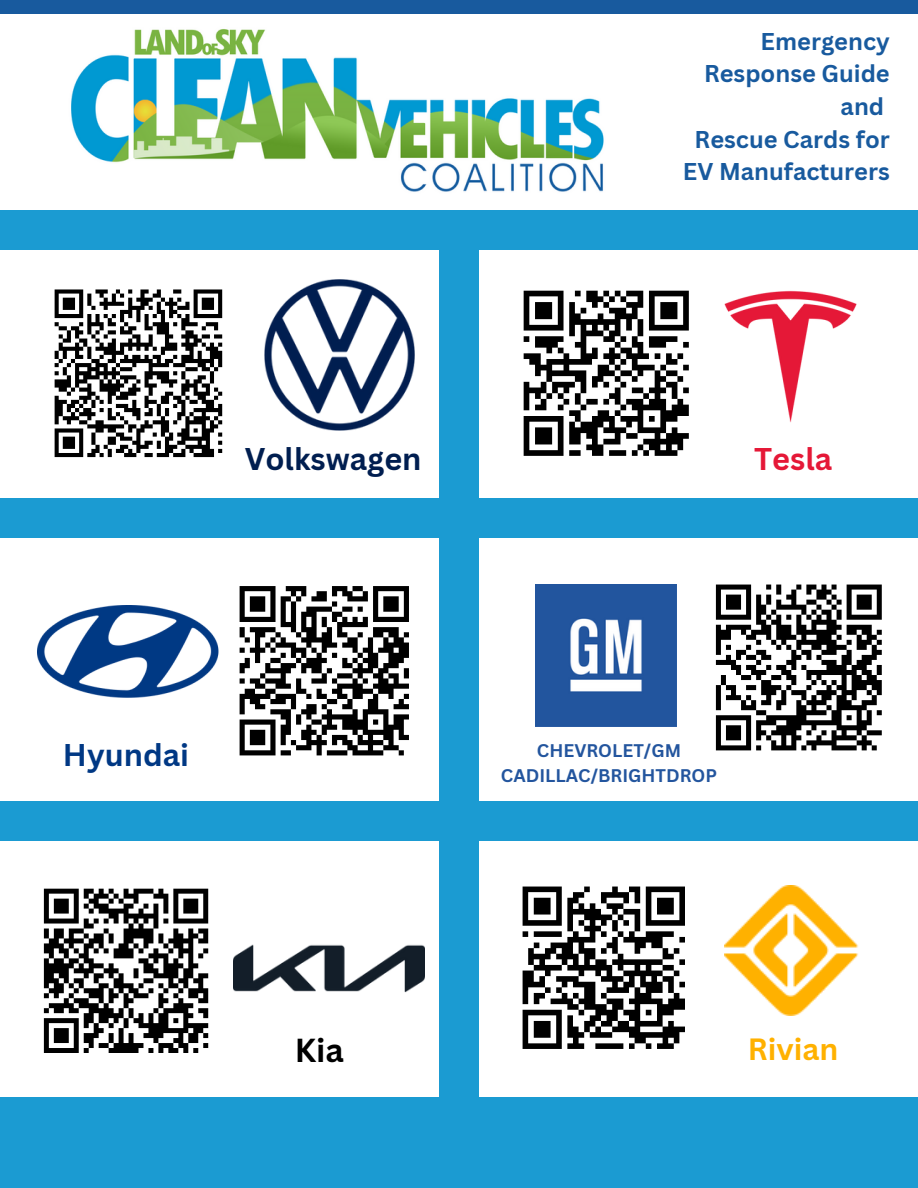
<style>
.page{position:relative;width:918px;height:1188px;background:#fff}
.page>*{position:absolute;margin:0;border:0;box-sizing:border-box;transform-origin:0 0}
.t1{font:700 32.4px "Canva Sans";color:#000}
.t2{font:700 30.6px "Canva Sans";color:#001e50}
.t3{font:700 30.6px "Canva Sans";color:#003884}
.t4{font:700 30.6px "Canva Sans";color:#e51837}
.t5{font:700 30px "Canva Sans";color:#ffb100}
.t6{font:700 23.7px/32.7px "Canva Sans";color:#185a9e;text-align:right}
.t7{font:700 17.85px "Canva Sans";color:#23559e}
</style>
<div class="page">
<div style="left:0;top:1097px;width:918px;height:91px;background:#1b9bd2"></div>
<img style="left:71px;top:29px;width:533px;height:163px">
<svg style="left:523px;top:290px;width:166px;height:166px"></svg>
<img style="left:724px;top:290px;width:133px;height:133px">
<svg style="left:54px;top:289px;width:169px;height:169px"></svg>
<img style="left:264px;top:279px;width:151px;height:151px">
<svg style="left:239px;top:586px;width:170px;height:170px"></svg>
<img style="left:38px;top:606px;width:181px;height:92px">
<svg style="left:715px;top:584px;width:167px;height:167px"></svg>
<div style="left:0;top:210px;width:918px;height:39px;background:#1b9bd2"></div>
<img style="left:535px;top:585px;width:142px;height:142px">
<svg style="left:43px;top:888px;width:166px;height:165px"></svg>
<img style="left:233px;top:944px;width:191px;height:48px">
<svg style="left:522px;top:886px;width:163px;height:163px"></svg>
<img style="left:724px;top:886px;width:135px;height:129px">
<div style="left:0;top:498px;width:918px;height:39px;background:#1b9bd2"></div>
<div style="left:0;top:801px;width:918px;height:39px;background:#1b9bd2"></div>
<div style="left:439px;top:225px;width:40px;height:963px;background:#1b9bd2"></div>
<div style="left:0;top:0;width:918px;height:14px;background:#185a9e"></div>
<p class="t6" style="left:683px;top:24px;width:208px">Emergency<br>Response Guide and<br>Rescue Cards for<br>EV Manufacturers</p>
<p class="t2" style="left:245px;top:438px;width:178px">Volkswagen</p>
<p class="t4" style="left:754px;top:438px;width:80px">Tesla</p>
<p class="t3" style="left:63px;top:733px;width:128px">Hyundai</p>
<p class="t7" style="left:537px;top:738px;width:146px">CHEVROLET/GM</p>
<h1 class="t7" style="left:501px;top:763px;width:218px">CADILLAC/BRIGHTDROP</h1>
<p class="t1" style="left:295px;top:1027px;width:51px">Kia</p>
<p class="t5" style="left:748px;top:1028px;width:92px">Rivian</p>
</div>
